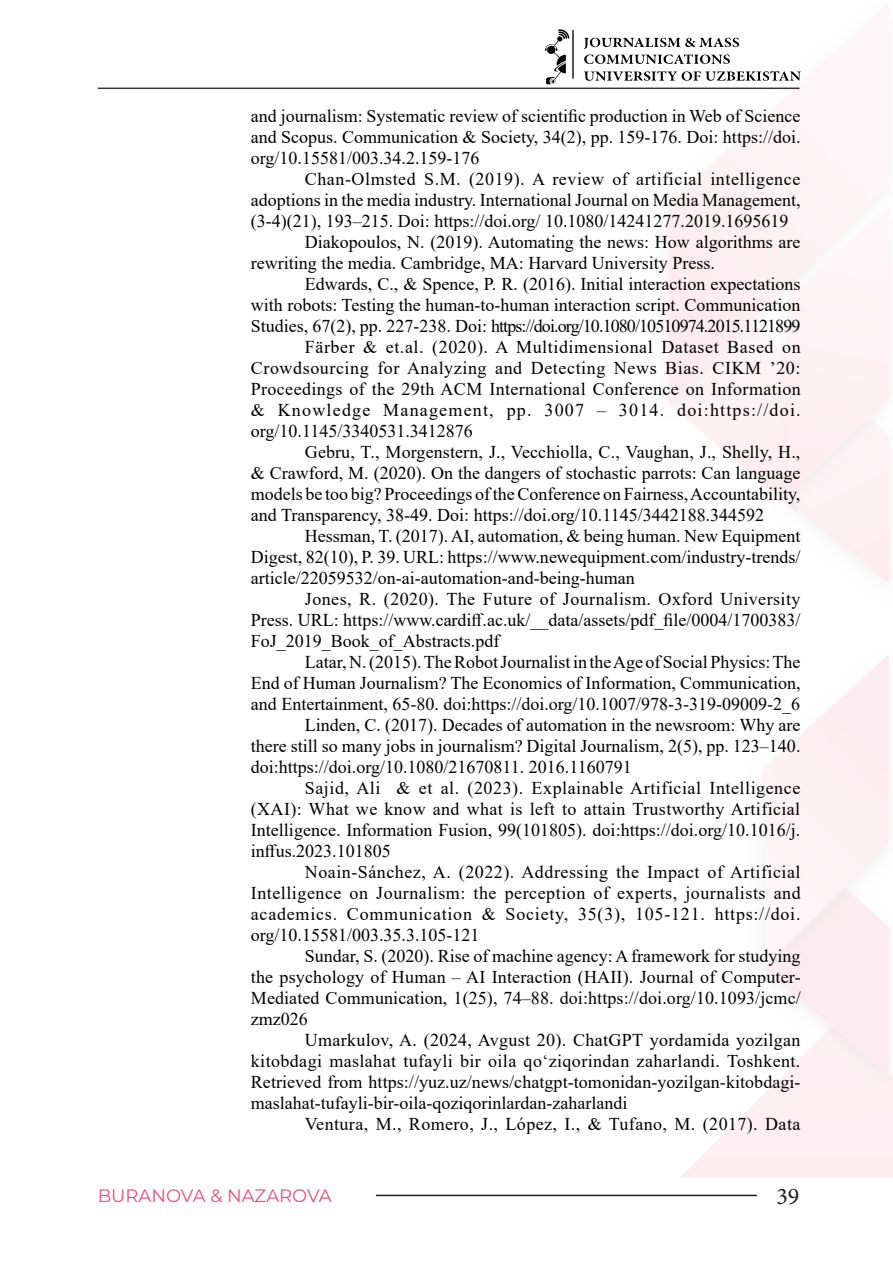
<style>
.page{position:relative;width:893px;height:1263px;background:#fff}
.page>*{position:absolute;margin:0;border:0;box-sizing:border-box;transform-origin:0 0}
.t1{font:24px "Minion Pro";color:#231f20}
.Стиль_абзаца_1{font:18px/21px "Times New Roman";color:#000;text-align:justify}
.Стиль_абзаца_1-2{font:18px "Times New Roman";letter-spacing:.025em;color:#000}
.t2{font:18px "Montserrat";color:#ec4c79}
</style>
<div class="page">
<hr style="left:376px;top:1195px;width:381px;height:1px;background:#231f20">
<img style="left:97px;top:44px;width:796px;height:1133px">
<svg style="left:545px;top:29px;width:29px;height:55px"></svg>
<svg style="left:584px;top:37px;width:155px;height:28px"></svg>
<svg style="left:584px;top:71px;width:216px;height:10px"></svg>
<p class="Стиль_абзаца_1" style="left:251px;top:105px;width:551px">and journalism: Systematic review of scientific production in Web of Science and Scopus. Communication &amp; Society, 34(2), pp. 159-176. Doi: https://doi. org/10.15581/003.34.2.159-176</p>
<p class="Стиль_абзаца_1" style="left:251px;top:168px;width:551px;text-indent:54px">Chan-Olmsted S.M. (2019). A review of artificial intelligence adoptions in the media industry. International Journal on Media Management, (3-4)(21), 193–215. Doi: https://doi.org/ 10.1080/14241277.2019.1695619</p>
<p class="Стиль_абзаца_1" style="left:251px;top:231px;width:551px;text-indent:54px">Diakopoulos, N. (2019). Automating the news: How algorithms are rewriting the media. Cambridge, MA: Harvard University Press.</p>
<p class="Стиль_абзаца_1" style="left:251px;top:273px;width:551px;text-indent:54px">Edwards, C., &amp; Spence, P. R. (2016). Initial interaction expectations with robots: Testing the human-to-human interaction script. Communication Studies, 67(2), pp. 227-238. Doi: https://doi.org/10.1080/10510974.2015.1121899</p>
<p class="Стиль_абзаца_1" style="left:251px;top:336px;width:551px;text-indent:54px">Färber &amp; et.al. (2020). A Multidimensional Dataset Based on Crowdsourcing for Analyzing and Detecting News Bias. CIKM ’20:<br>Proceedings of the 29th ACM International Conference on Information &amp; Knowledge Management, pp. 3007 – 3014. doi:https://doi. org/10.1145/3340531.3412876</p>
<p class="Стиль_абзаца_1" style="left:251px;top:441px;width:551px;text-indent:54px">Gebru, T., Morgenstern, J., Vecchiolla, C., Vaughan, J., Shelly, H., &amp; Crawford, M. (2020). On the dangers of stochastic parrots: Can language models be too big? Proceedings of the Conference on Fairness, Accountability, and Transparency, 38-49. Doi: https://doi.org/10.1145/3442188.344592</p>
<p class="Стиль_абзаца_1" style="left:251px;top:525px;width:551px;text-indent:54px">Hessman, T. (2017). AI, automation, &amp; being human. New Equipment Digest, 82(10), P. 39. URL: https://www.newequipment.com/industry-trends/ article/22059532/on-ai-automation-and-being-human</p>
<p class="Стиль_абзаца_1" style="left:251px;top:588px;width:551px;text-indent:54px">Jones, R. (2020). The Future of Journalism. Oxford University Press. URL: https://www.cardiff.ac.uk/__data/assets/pdf_file/0004/1700383/ FoJ_2019_Book_of_Abstracts.pdf</p>
<p class="Стиль_абзаца_1" style="left:251px;top:651px;width:551px;text-indent:54px">Latar, N. (2015). The Robot Journalist in the Age of Social Physics: The End of Human Journalism? The Economics of Information, Communication, and Entertainment, 65-80. doi:https://doi.org/10.1007/978-3-319-09009-2_6</p>
<p class="Стиль_абзаца_1" style="left:251px;top:714px;width:551px;text-indent:54px">Linden, C. (2017). Decades of automation in the newsroom: Why are there still so many jobs in journalism? Digital Journalism, 2(5), pp. 123–140. doi:https://doi.org/10.1080/21670811. 2016.1160791</p>
<p class="Стиль_абзаца_1" style="left:251px;top:777px;width:551px;text-indent:54px">Sajid, Ali &amp; et al. (2023). Explainable Artificial Intelligence (XAI): What we know and what is left to attain Trustworthy Artificial Intelligence. Information Fusion, 99(101805). doi:https://doi.org/10.1016/j. inffus.2023.101805</p>
<p class="Стиль_абзаца_1" style="left:251px;top:861px;width:551px;text-indent:54px">Noain-Sánchez, A. (2022). Addressing the Impact of Artificial Intelligence on Journalism: the perception of experts, journalists and academics. Communication &amp; Society, 35(3), 105-121. https://doi. org/10.15581/003.35.3.105-121</p>
<p class="Стиль_абзаца_1" style="left:251px;top:945px;width:551px;text-indent:54px">Sundar, S. (2020). Rise of machine agency: A framework for studying the psychology of Human – AI Interaction (HAII). Journal of Computer-Mediated Communication, 1(25), 74–88. doi:https://doi.org/10.1093/jcmc/ zmz026</p>
<p class="Стиль_абзаца_1" style="left:251px;top:1029px;width:551px;text-indent:54px">Umarkulov, A. (2024, Avgust 20). ChatGPT yordamida yozilgan kitobdagi maslahat tufayli bir oila qoʻziqorindan zaharlandi. Toshkent.<br>Retrieved from https://yuz.uz/news/chatgpt-tomonidan-yozilgan-kitobdagi&shy;maslahat-tufayli-bir-oila-qoziqorinlardan-zaharlandi</p>
<p class="Стиль_абзаца_1-2" style="left:305px;top:1111px;width:497px">Ventura, M., Romero, J., López, I., &amp; Tufano, M. (2017). Data</p>
<p class="t2" style="left:98px;top:1183px;width:236px">BURANOVA &amp; NAZAROVA</p>
<h1 class="t1" style="left:776px;top:1180px;width:25px">39</h1>
</div>
